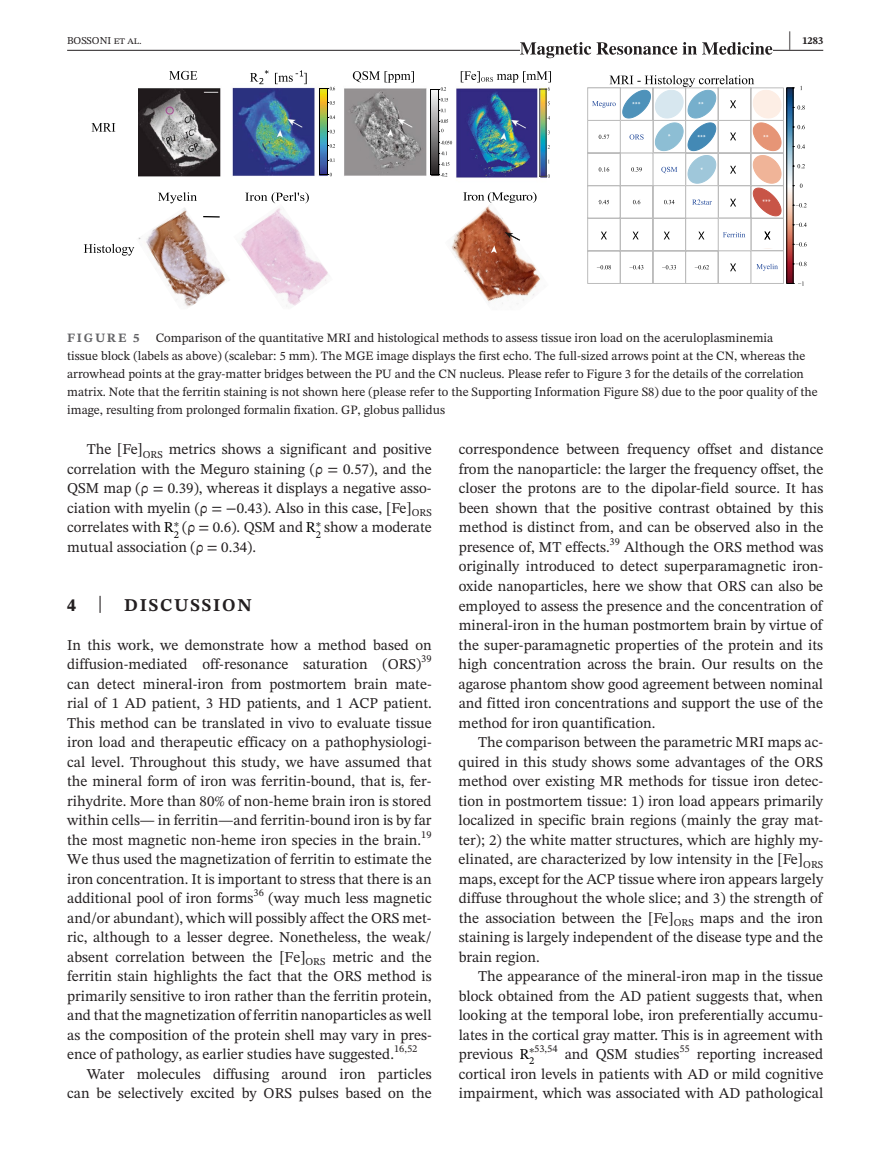
<style>
.page{position:relative;width:893px;height:1174px;background:#fff}
.page>*{position:absolute;margin:0;border:0;box-sizing:border-box;transform-origin:0 0}
.t1{font:700 18px "STIX Two Text";letter-spacing:.1em;color:#231f20}
.t2{font:15px/19.5px "STIX Two Text";color:#231f20;text-align:justify}
.t3{font:12.75px/18px "STIX Two Text";color:#231f20}
.t4{font:700 12.75px "STIX Two Text";letter-spacing:.14em;color:#636366}
.t5{font:10.5px "STIX Two Text";color:#231f20}
.t6{font:700 10.5px "STIX Two Text";color:#231f20}
.t7{font:10.5px "STIX Two Text";color:#000}
.s1{font-size:21.6px}
.s2{color:#000}
.s3{font-weight:400;font-size:23.7px}
</style>
<div class="page">
<hr style="left:67px;top:50px;width:756px;height:1px;background:#231f20">
<svg style="left:520px;top:42px;width:252px;height:16px"></svg>
<img style="left:139px;top:84px;width:407px;height:94px">
<img style="left:241px;top:208px;width:87px;height:99px">
<img style="left:138px;top:207px;width:91px;height:100px">
<img style="left:451px;top:227px;width:90px;height:77px">
<svg style="left:540px;top:174px;width:10px;height:4px"></svg>
<hr style="left:539px;top:89px;width:1px;height:87px;background:#484847">
<hr style="left:546px;top:89px;width:1px;height:87px;background:#484847">
<svg style="left:463px;top:192px;width:78px;height:61px"></svg>
<svg style="left:158px;top:192px;width:151px;height:11px"></svg>
<svg style="left:353px;top:71px;width:61px;height:12px"></svg>
<svg style="left:169px;top:71px;width:28px;height:9px"></svg>
<svg style="left:250px;top:70px;width:19px;height:14px"></svg>
<svg style="left:275px;top:70px;width:32px;height:14px"></svg>
<svg style="left:92px;top:123px;width:23px;height:9px"></svg>
<svg style="left:461px;top:71px;width:90px;height:20px"></svg>
<svg style="left:84px;top:244px;width:50px;height:12px"></svg>
<svg style="left:203px;top:216px;width:17px;height:1px"></svg>
<svg style="left:327px;top:158px;width:8px;height:4px"></svg>
<svg style="left:327px;top:144px;width:8px;height:4px"></svg>
<svg style="left:327px;top:130px;width:8px;height:3px"></svg>
<svg style="left:327px;top:115px;width:8px;height:4px"></svg>
<svg style="left:327px;top:101px;width:8px;height:4px"></svg>
<svg style="left:319px;top:87px;width:16px;height:3px"></svg>
<svg style="left:319px;top:173px;width:13px;height:3px"></svg>
<hr style="left:319px;top:89px;width:1px;height:86px;background:#000">
<hr style="left:328px;top:89px;width:1px;height:86px;background:#000">
<svg style="left:438px;top:129px;width:5px;height:4px"></svg>
<svg style="left:438px;top:162px;width:11px;height:4px"></svg>
<svg style="left:438px;top:151px;width:9px;height:4px"></svg>
<svg style="left:438px;top:141px;width:14px;height:3px"></svg>
<svg style="left:438px;top:119px;width:10px;height:4px"></svg>
<svg style="left:438px;top:109px;width:8px;height:3px"></svg>
<svg style="left:438px;top:98px;width:10px;height:4px"></svg>
<svg style="left:430px;top:87px;width:16px;height:4px"></svg>
<svg style="left:430px;top:173px;width:17px;height:4px"></svg>
<hr style="left:430px;top:89px;width:1px;height:86px;background:#000">
<hr style="left:439px;top:89px;width:1px;height:86px;background:#000">
<svg style="left:587px;top:75px;width:220px;height:211px"></svg>
<p class="t5" style="left:67px;top:33px;width:76px">BOSSONI et al.</p>
<p class="t6" style="left:788px;top:33px;width:36px"><span class="s1">|</span> 1283</p>
<p class="t3" style="left:67px;top:329px;width:752px;text-indent:89px">Comparison of the quantitative MRI and histological methods to assess tissue iron load on the aceruloplasminemia<br>tissue block (labels as above) (scalebar: 5 mm). The MGE image displays the first echo. The full-sized arrows point at the CN, whereas the arrowhead points at the gray-matter bridges between the PU and the CN nucleus. Please refer to Figure 3 for the details of the correlation matrix. Note that the ferritin staining is not shown here (please refer to the Supporting Information Figure S8) due to the poor quality of the image, resulting from prolonged formalin fixation. GP, globus pallidus</p>
<p class="t4" style="left:67px;top:329px;width:74px">FIGURE 5</p>
<p class="t2" style="left:67px;top:439px;width:366px;text-indent:20px">The [Fe]<sub>ORS</sub> metrics shows a significant and positive correlation with the Meguro staining (ρ = 0.57), and the QSM map (ρ = 0.39), whereas it displays a negative asso&shy;ciation with myelin (ρ = −0.43). Also in this case, [Fe]<sub>ORS </sub>correlates with <span class="s2">R</span><sup>∗</sup></p>
<p class="t2" style="left:174px;top:517px;width:149px"><sub>2</sub> (ρ = 0.6). QSM and <span class="s2">R</span><sup>∗</sup></p>
<p class="t2" style="left:316px;top:517px;width:117px"><sub>2</sub> show a moderate</p>
<p class="t2" style="left:67px;top:537px;width:190px">mutual association (ρ = 0.34).</p>
<p class="t1" style="left:67px;top:591px;width:186px">4 <span class="s3">|</span> DISCUSSION</p>
<p class="t2" style="left:67px;top:634px;width:366px">In this work, we demonstrate how a method based on diffusion-mediated off-resonance saturation (ORS)</p>
<p class="t5" style="left:421px;top:651px;width:12px">39</p>
<p class="t2" style="left:67px;top:673px;width:366px">can detect mineral-iron from postmortem brain mate&shy;rial of 1 AD patient, 3 HD patients, and 1 ACP patient.<br>This method can be translated in vivo to evaluate tissue iron load and therapeutic efficacy on a pathophysiologi&shy;cal level. Throughout this study, we have assumed that the mineral form of iron was ferritin-bound, that is, fer&shy;rihydrite. More than 80% of non-heme brain iron is stored within cells— in ferritin—and ferritin-bound iron is by far the most magnetic non-heme iron species in the brain.</p>
<p class="t5" style="left:421px;top:827px;width:12px">19</p>
<p class="t2" style="left:67px;top:849px;width:366px">We thus used the magnetization of ferritin to estimate the iron concentration. It is important to stress that there is an additional pool of iron forms</p>
<p class="t5" style="left:253px;top:885px;width:12px">36</p>
<p class="t2" style="left:269px;top:888px;width:165px">(way much less magnetic</p>
<p class="t2" style="left:67px;top:907px;width:366px">and/or abundant), which will possibly affect the ORS met-</p>
<p class="t2" style="left:67px;top:927px;width:366px">ric, although to a lesser degree. Nonetheless, the weak/</p>
<p class="t2" style="left:67px;top:946px;width:366px">absent correlation between the [Fe]<sub>ORS</sub> metric and the</p>
<p class="t2" style="left:67px;top:966px;width:366px">ferritin stain highlights the fact that the ORS method is</p>
<p class="t2" style="left:67px;top:985px;width:366px">primarily sensitive to iron rather than the ferritin protein,</p>
<p class="t2" style="left:67px;top:1005px;width:366px">and that the magnetization of ferritin nanoparticles as well</p>
<p class="t2" style="left:67px;top:1024px;width:366px">as the composition of the protein shell may vary in pres-</p>
<p class="t2" style="left:67px;top:1044px;width:352px">ence of pathology, as earlier studies have suggested.<sup>16,52</sup></p>
<p class="t2" style="left:87px;top:1063px;width:347px">Water molecules diffusing around iron particles</p>
<p class="t2" style="left:67px;top:1083px;width:366px">can be selectively excited by ORS pulses based on the</p>
<p class="t2" style="left:459px;top:439px;width:366px">correspondence between frequency offset and distance from the nanoparticle: the larger the frequency offset, the closer the protons are to the dipolar-field source. It has been shown that the positive contrast obtained by this method is distinct from, and can be observed also in the presence of, MT effects.<sup>39</sup> Although the ORS method was originally introduced to detect superparamagnetic iron&shy;oxide nanoparticles, here we show that ORS can also be employed to assess the presence and the concentration of mineral-iron in the human postmortem brain by virtue of the super-paramagnetic properties of the protein and its high concentration across the brain. Our results on the agarose phantom show good agreement between nominal and fitted iron concentrations and support the use of the method for iron quantification.</p>
<p class="t2" style="left:459px;top:732px;width:366px;text-indent:20px">The comparison between the parametric MRI maps ac&shy;quired in this study shows some advantages of the ORS method over existing MR methods for tissue iron detec&shy;tion in postmortem tissue: 1) iron load appears primarily localized in specific brain regions (mainly the gray mat&shy;ter); 2) the white matter structures, which are highly my&shy;elinated, are characterized by low intensity in the [Fe]<sub>ORS </sub>maps, except for the ACP tissue where iron appears largely diffuse throughout the whole slice; and 3) the strength of the association between the [Fe]<sub>ORS</sub> maps and the iron staining is largely independent of the disease type and the brain region.</p>
<p class="t2" style="left:459px;top:966px;width:366px;text-indent:20px">The appearance of the mineral-iron map in the tissue block obtained from the AD patient suggests that, when looking at the temporal lobe, iron preferentially accumu&shy;lates in the cortical gray matter. This is in agreement with previous <span class="s2">R</span><sup>∗</sup></p>
<p class="t5" style="left:534px;top:1041px;width:25px">53,54</p>
<p class="t2" style="left:565px;top:1044px;width:116px">and QSM studies</p>
<p class="t5" style="left:679px;top:1041px;width:12px">55</p>
<p class="t2" style="left:459px;top:1044px;width:366px;text-indent:238px">reporting increased cortical iron levels in patients with AD or mild cognitive impairment, which was associated with AD pathological</p>
<p class="t7" style="left:529px;top:1056px;width:7px">2</p>
</div>
